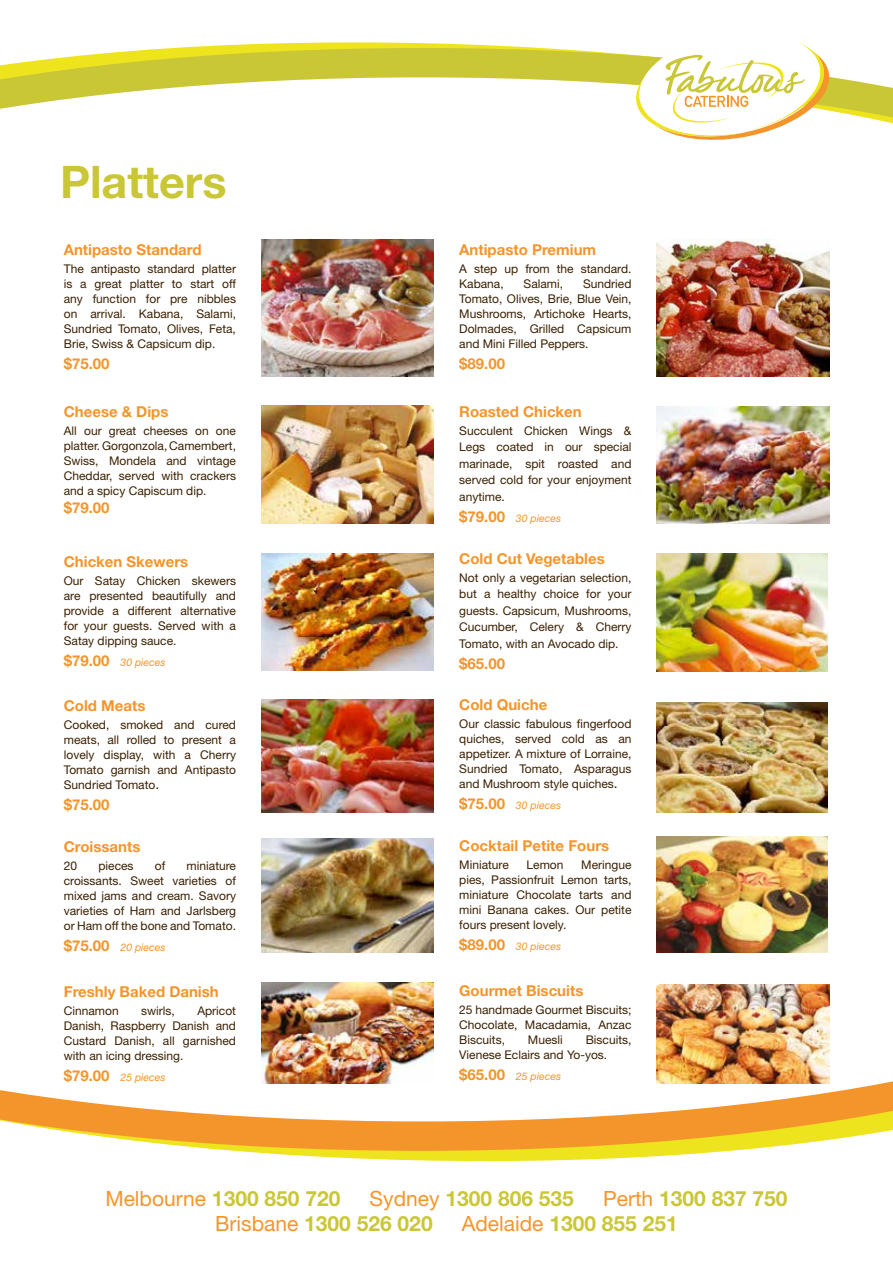
<style>
.page{position:relative;width:893px;height:1263px;background:#fff}
.page>*{position:absolute;margin:0;border:0;box-sizing:border-box;transform-origin:0 0}
.t1{font:700 45px "Helvetica Neue LT Std";color:#cac737}
.t2{font:700 21px "Helvetica Neue LT Std";color:#cac737}
.t3{font:700 15px "Helvetica Neue LT Std";color:#f4952b}
.t4{font:12px/15px "Helvetica Neue LT Std";color:#3b2000;text-align:justify}
.t5{font:italic 10.5px "Helvetica Neue LT Std";color:#f4952b}
.s1{font-weight:700;font-style:normal;font-size:15px}
.s2{font-size:13.5px}
.s3{font-weight:400;color:#f4952b}
</style>
<div class="page">
<img style="left:657px;top:261px;width:172px;height:115px">
<img style="left:261px;top:261px;width:173px;height:115px">
<img style="left:261px;top:405px;width:173px;height:118px">
<img style="left:657px;top:406px;width:172px;height:117px">
<img style="left:261px;top:554px;width:173px;height:116px">
<img style="left:657px;top:554px;width:170px;height:117px">
<img style="left:262px;top:699px;width:172px;height:113px">
<img style="left:656px;top:702px;width:171px;height:110px">
<img style="left:262px;top:839px;width:171px;height:103px">
<img style="left:657px;top:837px;width:170px;height:105px">
<img style="left:174px;top:42px;width:656px;height:219px">
<svg style="left:0;top:48px;width:893px;height:201px"></svg>
<svg style="left:237px;top:942px;width:591px;height:220px"></svg>
<img style="left:0;top:950px;width:893px;height:201px">
<svg style="left:632px;top:42px;width:201px;height:102px"></svg>
<h1 class="t1" style="left:60px;top:154px;width:168px">Platters</h1>
<p class="t3" style="left:64px;top:240px;width:139px">Antipasto Standard</p>
<p class="t4" style="left:64px;top:261px;width:174px">The antipasto standard platter is a great platter to start off any function for pre nibbles on arrival. Kabana, Salami, Sundried Tomato, Olives, Feta, Brie, Swiss &amp; Capsicum dip.</p>
<p class="t3" style="left:64px;top:354px;width:47px">$75.00</p>
<p class="t3" style="left:64px;top:402px;width:106px">Cheese &amp; Dips</p>
<p class="t4" style="left:64px;top:423px;width:174px">All our great cheeses on one platter. Gorgonzola, Camembert, Swiss, Mondela and vintage Cheddar, served with crackers and a spicy Capiscum dip.</p>
<p class="t3" style="left:64px;top:498px;width:47px">$79.00</p>
<p class="t3" style="left:64px;top:552px;width:126px">Chicken Skewers</p>
<p class="t4" style="left:64px;top:573px;width:174px">Our Satay Chicken skewers are presented beautifully and provide a different alternative for your guests. Served with a Satay dipping sauce.</p>
<p class="t5" style="left:64px;top:656px;width:103px"><span class="s1">$79.00</span> 30 pieces</p>
<p class="t3" style="left:64px;top:696px;width:83px">Cold Meats</p>
<p class="t4" style="left:64px;top:717px;width:174px">Cooked, smoked and cured meats, all rolled to present a lovely display, with a Cherry Tomato garnish and Antipasto Sundried Tomato<span class="s2">.</span></p>
<p class="t3" style="left:64px;top:795px;width:47px">$75.00</p>
<p class="t3" style="left:64px;top:837px;width:78px">Croissants</p>
<p class="t4" style="left:64px;top:858px;width:15px">20</p>
<p class="t4" style="left:98px;top:858px;width:37px">pieces</p>
<p class="t4" style="left:155px;top:858px;width:12px">of</p>
<p class="t4" style="left:64px;top:858px;width:174px;text-indent:123px">miniature croissants. Sweet varieties of mixed jams and cream. Savory varieties of Ham and Jarlsberg or Ham off the bone and Tomato.</p>
<p class="t5" style="left:64px;top:940px;width:103px"><span class="s1">$75.00</span> 20 pieces</p>
<p class="t3" style="left:64px;top:982px;width:157px">Freshly Baked Danish</p>
<p class="t4" style="left:64px;top:1003px;width:56px">Cinnamon</p>
<p class="t4" style="left:141px;top:1003px;width:35px">swirls,</p>
<p class="t4" style="left:64px;top:1003px;width:174px;text-indent:134px">Apricot Danish, Raspberry Danish and Custard Danish, all garnished with an icing dressing.</p>
<p class="t5" style="left:64px;top:1071px;width:103px"><span class="s1">$79.00</span> 25 pieces</p>
<p class="t3" style="left:459px;top:240px;width:138px">Antipasto Premium</p>
<p class="t4" style="left:459px;top:261px;width:174px">A step up from the standard.<br>Kabana,</p>
<p class="t4" style="left:459px;top:276px;width:174px;text-indent:124px">Sundried Tomato, Olives, Brie, Blue Vein, Mushrooms, Artichoke Hearts, Dolmades, Grilled Capsicum and Mini Filled Peppers.</p>
<p class="t3" style="left:459px;top:354px;width:47px">$89.00</p>
<p class="t3" style="left:459px;top:402px;width:124px">Roasted Chicken</p>
<p class="t4" style="left:459px;top:422px;width:174px;line-height:16.5px">Succulent Chicken Wings &amp; Legs coated in our special marinade, spit roasted and served cold for your enjoyment anytime.</p>
<p class="t5" style="left:459px;top:512px;width:103px"><span class="s1">$79.00</span> 30 pieces</p>
<p class="t3" style="left:459px;top:549px;width:147px">Cold Cut Vegetables</p>
<p class="t4" style="left:459px;top:569px;width:174px;line-height:16.5px">Not only a vegetarian selection, but a healthy choice for your guests. Capsicum, Mushrooms, Cucumber, Celery &amp; Cherry Tomato, with an Avocado dip.</p>
<p class="t3" style="left:459px;top:654px;width:47px">$65.00</p>
<p class="t3" style="left:459px;top:696px;width:90px">Cold Quiche</p>
<p class="t4" style="left:459px;top:716px;width:174px">Our classic fabulous fingerfood quiches, served cold as an appetizer. A mixture of Lorraine, Sundried Tomato, Asparagus and Mushroom style quiches<span class="s2">.</span></p>
<p class="t5" style="left:459px;top:799px;width:103px"><span class="s1">$75.00</span> 30 pieces</p>
<p class="t3" style="left:459px;top:836px;width:151px">Cocktail Petite Fours</p>
<p class="t4" style="left:459px;top:857px;width:51px">Miniature</p>
<p class="t4" style="left:527px;top:857px;width:38px">Lemon</p>
<p class="t4" style="left:524px;top:276px;width:41px">Salami,</p>
<p class="t4" style="left:459px;top:857px;width:174px;text-indent:122px">Meringue pies, Passionfruit Lemon tarts, miniature Chocolate tarts and mini Banana cakes. Our petite fours present lovely.</p>
<p class="t5" style="left:459px;top:940px;width:103px"><span class="s1">$89.00</span> 30 pieces</p>
<p class="t3" style="left:459px;top:981px;width:126px">Gourmet Biscuits</p>
<p class="t4" style="left:459px;top:1002px;width:174px">25 handmade Gourmet Biscuits; Chocolate, Macadamia, Anzac Biscuits,</p>
<p class="t4" style="left:459px;top:1032px;width:174px;text-indent:126px">Biscuits,<br>Vienese Eclairs and Yo-yos.</p>
<p class="t5" style="left:459px;top:1070px;width:103px"><span class="s1">$65.00</span> 25 pieces</p>
<p class="t4" style="left:528px;top:1032px;width:36px">Muesli</p>
<h2 class="t2" style="left:105px;top:1185px;width:237px"><span class="s3">Melbourne</span> 1300 850 720</h2>
<h2 class="t2" style="left:370px;top:1185px;width:206px"><span class="s3">Sydney</span> 1300 806 535</h2>
<h2 class="t2" style="left:603px;top:1185px;width:186px"><span class="s3">Perth</span> 1300 837 750</h2>
<h2 class="t2" style="left:215px;top:1210px;width:219px"><span class="s3">Brisbane</span> 1300 526 020</h2>
<h2 class="t2" style="left:462px;top:1210px;width:217px"><span class="s3">Adelaide</span> 1300 855 251</h2>
</div>
